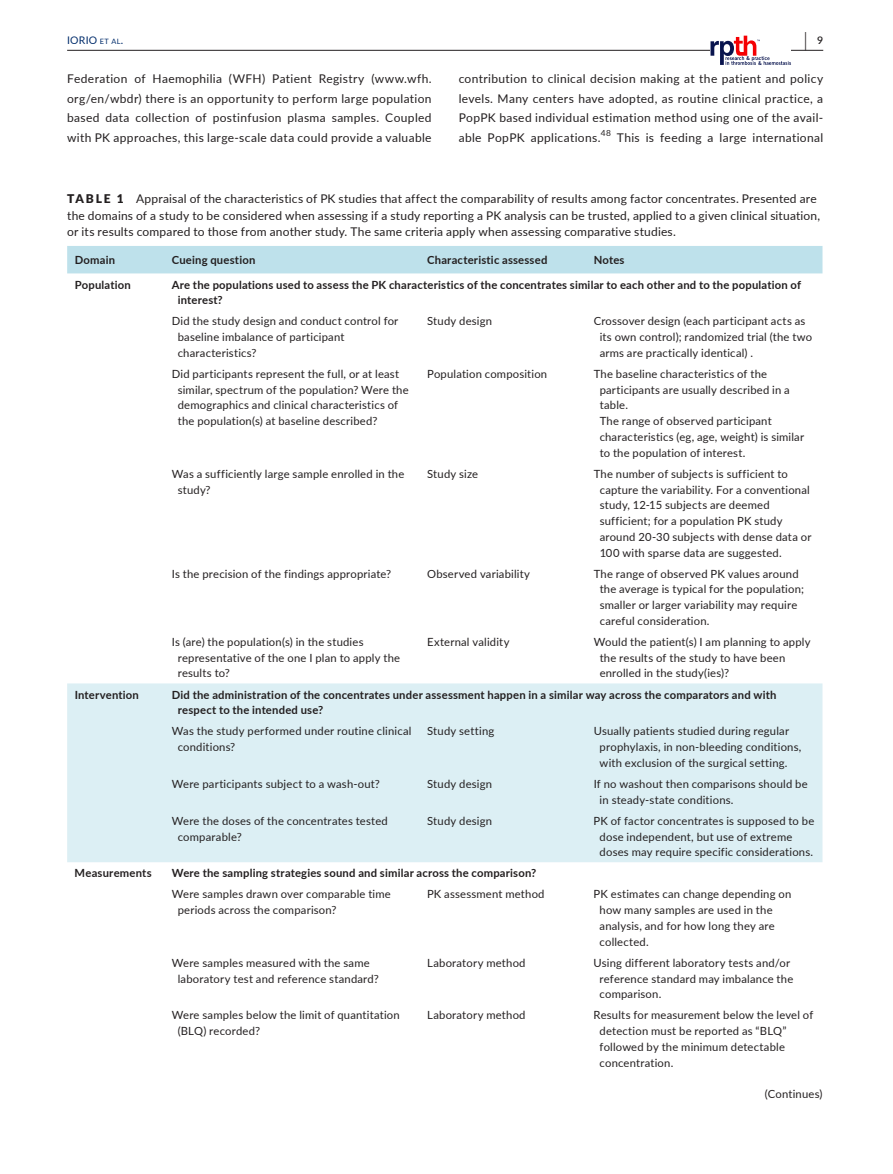
<style>
.page{position:relative;width:893px;height:1174px;background:#fff}
.page>*{position:absolute;margin:0;border:0;box-sizing:border-box;transform-origin:0 0}
.t1{font:600 19.5px "Lato";color:#231f20;scale:.48 1}
.t2{font:12px/19.5px "Lato";letter-spacing:.015em;color:#231f20;text-align:justify}
.t3{font:11.25px/15.8px "Lato";letter-spacing:.02em;color:#231f20}
.t4{font:700 11.25px/15.8px "Lato";letter-spacing:.02em;color:#231f20}
.t5{font:10.5px "Lato";letter-spacing:.02em;color:#002c6b}
.t6{font:600 10.5px "Lato";color:#231f20}
.s1{font-size:7.35px}
.s2{font-weight:900}
</style>
<div class="page">
<hr style="left:67px;top:50px;width:756px;height:1px;background:#231f20">
<svg style="left:710px;top:36px;width:81px;height:29px"></svg>
<div style="left:67px;top:246px;width:755px;height:27px;background:#bee1eb"></div>
<div style="left:67px;top:683px;width:755px;height:179px;background:#dceff4"></div>
<h1 class="t1" style="left:804px;top:26px;width:7px">|</h1>
<p class="t5" style="left:67px;top:33px;width:58px">IORIO <span class="s1">et al</span>.</p>
<p class="t6" style="left:817px;top:33px;width:8px">9</p>
<p class="t2" style="left:67px;top:68px;width:366px">Federation of Haemophilia (WFH) Patient Registry (www.wfh. org/en/wbdr) there is an opportunity to perform large population based data collection of postinfusion plasma samples. Coupled with PK approaches, this large-scale data could provide a valuable</p>
<p class="t2" style="left:459px;top:68px;width:366px">contribution to clinical decision making at the patient and policy levels. Many centers have adopted, as routine clinical practice, a PopPK based individual estimation method using one of the avail&shy;able PopPK applications.<sup>48</sup> This is feeding a large international</p>
<p class="t2" style="left:67px;top:190px;width:754px;line-height:16.5px;text-align:left"><span class="s2">TABLE 1</span> Appraisal of the characteristics of PK studies that affect the comparability of results among factor concentrates. Presented are the domains of a study to be considered when assessing if a study reporting a PK analysis can be trusted, applied to a given clinical situation, or its results compared to those from another study. The same criteria apply when assessing comparative studies.</p>
<p class="t4" style="left:75px;top:252px;width:42px">Domain</p>
<p class="t4" style="left:172px;top:252px;width:85px">Cueing question</p>
<p class="t4" style="left:427px;top:252px;width:122px">Characteristic assessed</p>
<p class="t4" style="left:594px;top:252px;width:32px">Notes</p>
<p class="t4" style="left:75px;top:276px;width:58px">Population</p>
<p class="t4" style="left:178px;top:276px;width:625px;text-indent:-6px">Are the populations used to assess the PK characteristics of the concentrates similar to each other and to the population of interest?</p>
<p class="t3" style="left:178px;top:313px;width:222px;text-indent:-6px">Did the study design and conduct control for baseline imbalance of participant characteristics?</p>
<p class="t3" style="left:427px;top:313px;width:66px">Study design</p>
<p class="t3" style="left:600px;top:313px;width:214px;text-indent:-6px">Crossover design (each participant acts as its own control); randomized trial (the two arms are practically identical) .</p>
<p class="t3" style="left:178px;top:365px;width:232px;text-indent:-6px">Did participants represent the full, or at least similar, spectrum of the population? Were the demographics and clinical characteristics of the population(s) at baseline described?</p>
<p class="t3" style="left:427px;top:365px;width:122px">Population composition</p>
<p class="t3" style="left:600px;top:365px;width:206px;text-indent:-6px">The baseline characteristics of the participants are usually described in a table.<br>The range of observed participant characteristics (eg, age, weight) is similar to the population of interest.</p>
<p class="t3" style="left:178px;top:465px;width:228px;text-indent:-6px">Was a sufficiently large sample enrolled in the study?</p>
<p class="t3" style="left:427px;top:465px;width:52px">Study size</p>
<p class="t3" style="left:600px;top:465px;width:213px;text-indent:-6px">The number of subjects is sufficient to capture the variability. For a conventional study, 12-15 subjects are deemed sufficient; for a population PK study around 20-30 subjects with dense data or 100 with sparse data are suggested.</p>
<p class="t3" style="left:172px;top:565px;width:221px">Is the precision of the findings appropriate?</p>
<p class="t3" style="left:427px;top:565px;width:104px">Observed variability</p>
<p class="t3" style="left:600px;top:565px;width:206px;text-indent:-6px">The range of observed PK values around the average is typical for the population; smaller or larger variability may require careful consideration.</p>
<p class="t3" style="left:178px;top:633px;width:224px;text-indent:-6px">Is (are) the population(s) in the studies representative of the one I plan to apply the results to?</p>
<p class="t3" style="left:427px;top:633px;width:84px">External validity</p>
<p class="t3" style="left:600px;top:633px;width:212px;text-indent:-6px">Would the patient(s) I am planning to apply the results of the study to have been enrolled in the study(ies)?</p>
<p class="t4" style="left:75px;top:686px;width:66px">Intervention</p>
<p class="t4" style="left:178px;top:686px;width:600px;text-indent:-6px">Did the administration of the concentrates under assessment happen in a similar way across the comparators and with respect to the intended use?</p>
<p class="t3" style="left:178px;top:723px;width:235px;text-indent:-6px">Was the study performed under routine clinical conditions?</p>
<p class="t3" style="left:427px;top:723px;width:69px">Study setting</p>
<p class="t3" style="left:600px;top:723px;width:203px;text-indent:-6px">Usually patients studied during regular prophylaxis, in non-bleeding conditions, with exclusion of the surgical setting.</p>
<p class="t3" style="left:172px;top:775px;width:210px">Were participants subject to a wash-out?</p>
<p class="t3" style="left:427px;top:775px;width:66px">Study design</p>
<p class="t3" style="left:600px;top:775px;width:210px;text-indent:-6px">If no washout then comparisons should be in steady-state conditions.</p>
<p class="t3" style="left:178px;top:812px;width:212px;text-indent:-6px">Were the doses of the concentrates tested comparable?</p>
<p class="t3" style="left:427px;top:812px;width:66px">Study design</p>
<p class="t3" style="left:600px;top:812px;width:216px;text-indent:-6px">PK of factor concentrates is supposed to be dose independent, but use of extreme doses may require specific considerations.</p>
<p class="t4" style="left:75px;top:865px;width:79px">Measurements</p>
<p class="t4" style="left:172px;top:865px;width:366px">Were the sampling strategies sound and similar across the comparison?</p>
<p class="t3" style="left:178px;top:886px;width:215px;text-indent:-6px">Were samples drawn over comparable time periods across the comparison?</p>
<p class="t3" style="left:427px;top:886px;width:119px">PK assessment method</p>
<p class="t3" style="left:600px;top:886px;width:193px;text-indent:-6px">PK estimates can change depending on how many samples are used in the analysis, and for how long they are collected.</p>
<p class="t3" style="left:178px;top:954px;width:203px;text-indent:-6px">Were samples measured with the same laboratory test and reference standard?</p>
<p class="t3" style="left:427px;top:954px;width:100px">Laboratory method</p>
<p class="t3" style="left:600px;top:954px;width:195px;text-indent:-6px">Using different laboratory tests and/or reference standard may imbalance the comparison.</p>
<p class="t3" style="left:178px;top:1007px;width:224px;text-indent:-6px">Were samples below the limit of quantitation (BLQ) recorded?</p>
<p class="t3" style="left:427px;top:1007px;width:100px">Laboratory method</p>
<p class="t3" style="left:600px;top:1007px;width:215px;text-indent:-6px">Results for measurement below the level of detection must be reported as “BLQ” followed by the minimum detectable concentration.</p>
<p class="t3" style="left:765px;top:1085px;width:59px">(Continues)</p>
</div>
